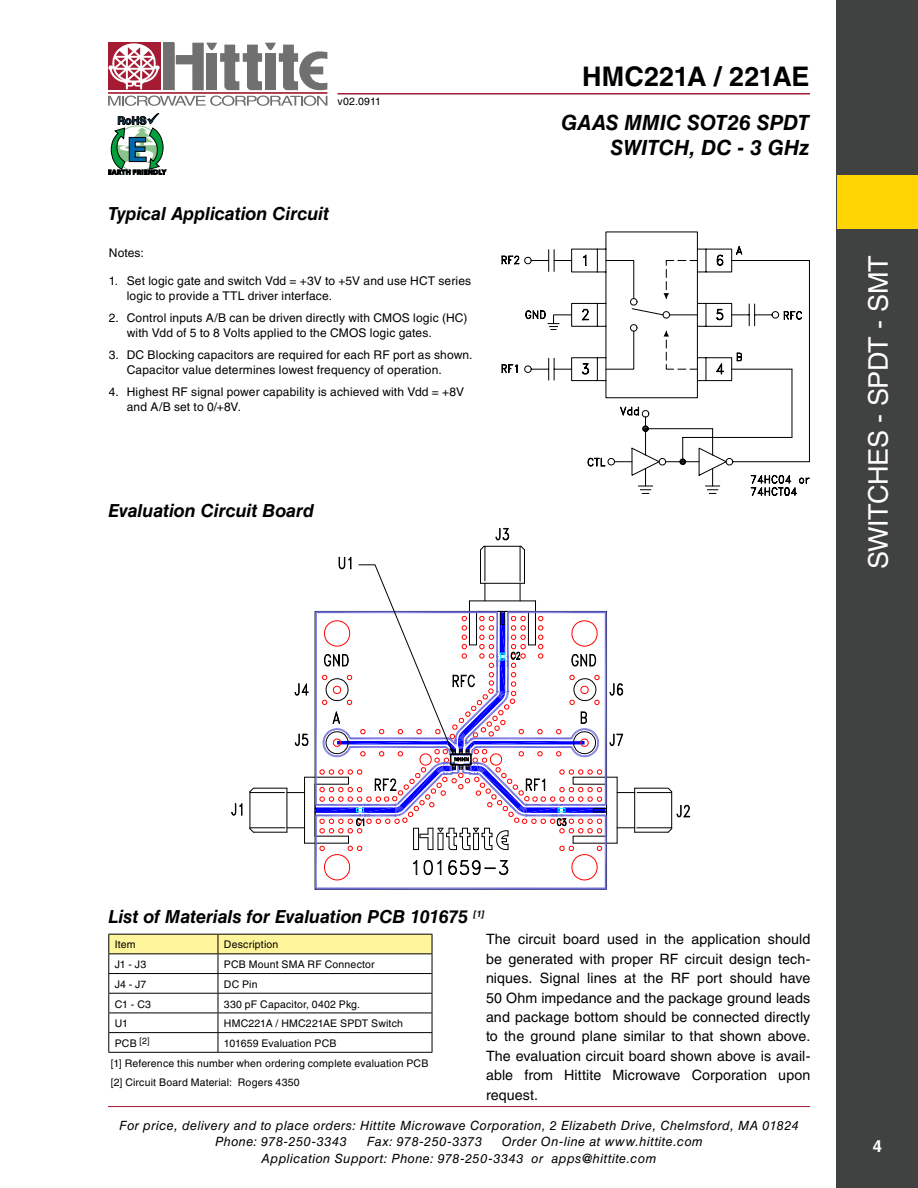
<style>
.page{position:relative;width:918px;height:1188px;background:#fff}
.page>*{position:absolute;margin:0;border:0;box-sizing:border-box;transform-origin:0 0}
.t1{font:27px "Helvetica LT Std";letter-spacing:-.015em;color:#fff}
.t2{font:700 27px "Helvetica LT Std";color:#000}
.t3{font:italic 700 21px/25.2px "Helvetica LT Std";color:#000;text-align:right}
.t4{font:italic 700 18px "Helvetica LT Std";letter-spacing:-.005em;color:#000}
.t5{font:700 16.5px "Helvetica LT Std";color:#fff}
.t6{font:14.25px/19.5px "Helvetica LT Std";letter-spacing:.005em;color:#000;text-align:justify}
.t7{font:italic 12.75px/16.5px "Helvetica LT Std";letter-spacing:.035em;color:#000}
.t8{font:12px/15px "Helvetica LT Std";letter-spacing:.015em;color:#000}
.t9{font:10.5px/19.6px "Helvetica LT Std";letter-spacing:.015em;color:#000}
</style>
<div class="page">
<hr style="left:108px;top:1106px;width:702px;height:1px;background:#a31b33">
<div style="left:163px;top:43px;width:11px;height:47px;background:#707071"></div>
<div style="left:108px;top:43px;width:52px;height:47px;background:#a41b33"></div>
<hr style="left:108px;top:92px;width:219px;height:2px;background:#a41b33">
<svg style="left:176px;top:43px;width:151px;height:47px"></svg>
<svg style="left:108px;top:96px;width:219px;height:10px"></svg>
<svg style="left:108px;top:43px;width:52px;height:46px"></svg>
<hr style="left:338px;top:93px;width:472px;height:1px;background:#a31b33">
<svg style="left:108px;top:113px;width:58px;height:62px"></svg>
<div style="left:837px;top:0;width:81px;height:1188px;background:#404141"></div>
<div style="left:837px;top:175px;width:81px;height:54px;background:#ffd400"></div>
<svg style="left:501px;top:255px;width:19px;height:118px"></svg>
<svg style="left:524px;top:249px;width:286px;height:247px"></svg>
<svg style="left:231px;top:803px;width:12px;height:13px"></svg>
<svg style="left:249px;top:528px;width:441px;height:362px"></svg>
<svg style="left:108px;top:934px;width:325px;height:118px"></svg>
<hr style="left:108px;top:1052px;width:110px;height:1px;background:#000">
<hr style="left:218px;top:1052px;width:214px;height:1px;background:#000">
<p class="t9" style="left:338px;top:92px;width:45px">v02.0911</p>
<h3 class="t4" style="left:108px;top:207px;width:223px">Typical Application Circuit</h3>
<p class="t8" style="left:109px;top:246px;width:37px">Notes:</p>
<p class="t8" style="left:127px;top:275px;width:346px;text-indent:-18px">1. Set logic gate and switch Vdd = +3V to +5V and use HCT series logic to provide a TTL driver interface.</p>
<p class="t8" style="left:127px;top:311px;width:342px;text-indent:-18px">2. Control inputs A/B can be driven directly with CMOS logic (HC) with Vdd of 5 to 8 Volts applied to the CMOS logic gates.</p>
<p class="t8" style="left:127px;top:348px;width:347px;text-indent:-18px">3. DC Blocking capacitors are required for each RF port as shown.<br>Capacitor value determines lowest frequency of operation.</p>
<p class="t8" style="left:127px;top:385px;width:339px;text-indent:-18px">4. Highest RF signal power capability is achieved with Vdd = +8V and A/B set to 0/+8V.</p>
<h3 class="t4" style="left:108px;top:504px;width:207px">Evaluation Circuit Board</h3>
<h1 class="t2" style="left:582px;top:66px;width:229px">HMC221A / 221AE</h1>
<h2 class="t3" style="left:561px;top:111px;width:250px">GAAS MMIC SOT26 SPDT<br>SWITCH, DC - 3 GHz</h2>
<h1 class="t1" style="left:868px;top:569px;width:315px;rotate:-90deg">SWITCHES - SPDT - SMT</h1>
<h3 class="t4" style="left:108px;top:910px;width:378px">List of Materials for Evaluation PCB 101675 <sup>[1]</sup></h3>
<p class="t9" style="left:115px;top:936px;width:22px">Item</p>
<p class="t9" style="left:224px;top:936px;width:56px">Description</p>
<p class="t9" style="left:115px;top:956px;width:33px">J1 - J3</p>
<p class="t9" style="left:224px;top:956px;width:152px">PCB Mount SMA RF Connector</p>
<p class="t9" style="left:115px;top:975px;width:33px">J4 - J7</p>
<p class="t9" style="left:224px;top:975px;width:35px">DC Pin</p>
<p class="t9" style="left:115px;top:995px;width:38px">C1 - C3</p>
<p class="t9" style="left:224px;top:995px;width:138px">330 pF Capacitor, 0402 Pkg.</p>
<p class="t9" style="left:115px;top:1015px;width:15px">U1</p>
<p class="t9" style="left:224px;top:1015px;width:181px">HMC221A / HMC221AE SPDT Switch</p>
<p class="t9" style="left:115px;top:1034px;width:36px">PCB <sup>[2]</sup></p>
<p class="t6" style="left:486px;top:931px;width:326px">The circuit board used in the application should be generated with proper RF circuit design tech&shy;niques. Signal lines at the RF port should have 50 Ohm impedance and the package ground leads and package bottom should be connected directly to the ground plane similar to that shown above.<br>The evaluation circuit board shown above is avail&shy;able from Hittite Microwave Corporation upon request.</p>
<p class="t9" style="left:111px;top:1034px;width:319px;text-indent:113px">101659 Evaluation PCB<br>[1] Reference this number when ordering complete evaluation PCB [2] Circuit Board Material: Rogers 4350</p>
<p class="t7" style="left:215px;top:1118px;width:585px;text-indent:-96px">For price, delivery and to place orders: Hittite Microwave Corporation, 2 Elizabeth Drive, Chelmsford, MA 01824<br>Phone: 978-250-3343</p>
<p class="t7" style="left:262px;top:1135px;width:443px;text-indent:240px">Order On-line at www.hittite.com<br>Application Support: Phone: 978-250-3343 or apps@hittite.com</p>
<p class="t7" style="left:367px;top:1135px;width:117px">Fax: 978-250-3373</p>
<h3 class="t5" style="left:873px;top:1140px;width:11px">4</h3>
</div>
